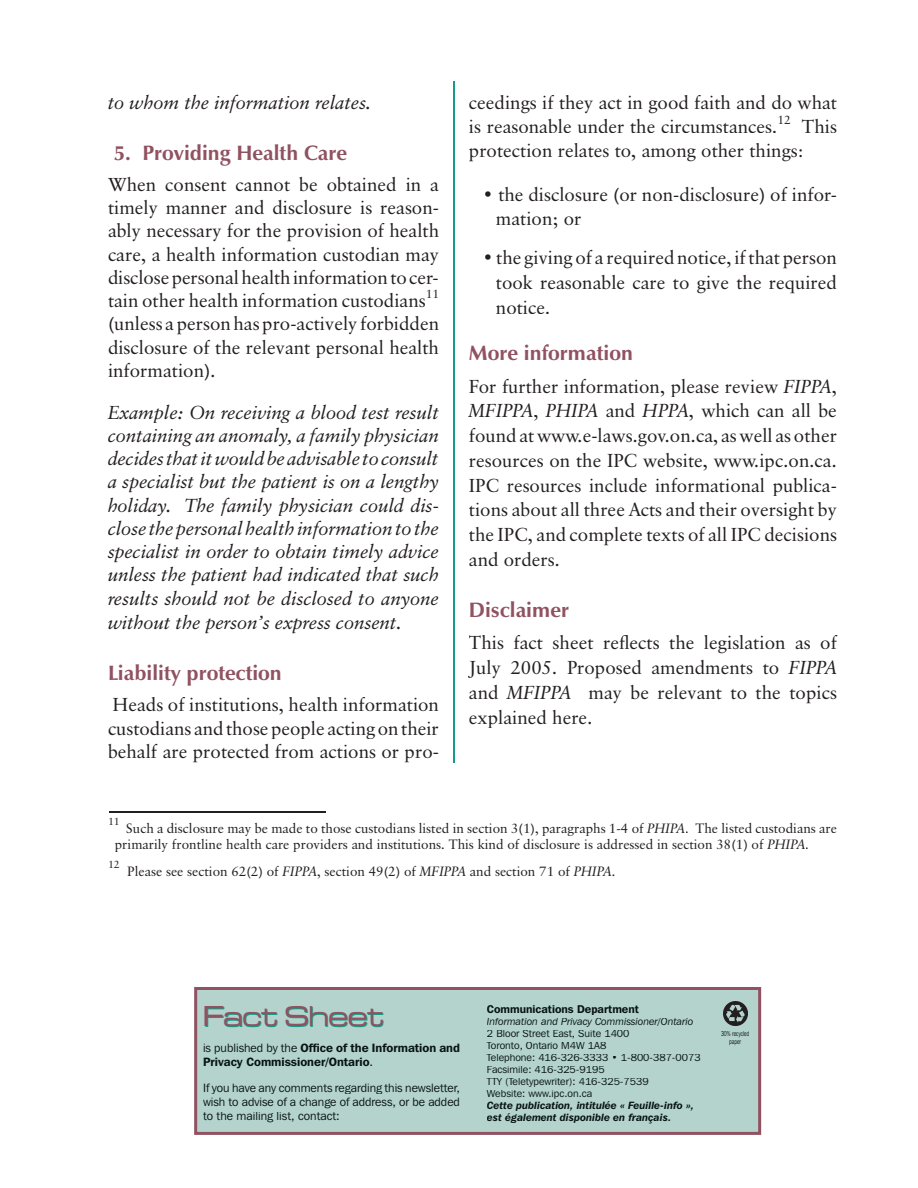
<style>
.page{position:relative;width:918px;height:1188px;background:#fff}
.page>*{position:absolute;margin:0;border:0;box-sizing:border-box;transform-origin:0 0}
.t1{font:30px "Microgramma D Medi Exte";color:#159c88}
.t2{font:700 21px "Zapf Humanist 601 BT";color:#905260}
.t3{font:18.75px/24.8px "Classical Garamond BT";color:#231f20;text-align:justify}
.t4{font:italic 18.75px/23.4px "Classical Garamond BT";color:#231f20;text-align:justify}
.t5{font:13.5px/16.2px "Classical Garamond BT";color:#231f20}
.t6{font:12px/14.4px "Franklin Gothic IT Cby BT";color:#071412;text-align:justify}
.t7{font:600 12px/14.4px "Franklin Gothic IT Cby BT";color:#071412}
.t8{font:12px "Classical Garamond BT";color:#231f20}
.t9{font:600 11.25px "Franklin Gothic IT Cby BT";color:#071412}
.t10{font:10.5px/12px "Franklin Gothic IT Cby BT";color:#071412}
.t11{font:italic 600 10.5px/12px "Franklin Gothic IT Cby BT";color:#071412}
.t12{font:italic 10.5px "Franklin Gothic IT Cby BT";color:#071412}
.t13{font:10.5px "Classical Garamond BT";color:#231f20}
.t14{font:7.05px/8.4px "Franklin Gothic IT Cby BT";color:#071412;text-align:center;scale:.7 1}
.s1{font-style:italic}
.s2{font-weight:400}
.s3{font-weight:600}
</style>
<div class="page">
<svg style="left:194px;top:987px;width:567px;height:148px;background:#b1c9c5"></svg>
<div style="left:204px;top:1044px;width:93px;height:10px;background:#b4d3cd"></div>
<div style="left:301px;top:1043px;width:159px;height:9px;background:#b4d3cd"></div>
<div style="left:204px;top:1058px;width:165px;height:11px;background:#b4d3cd"></div>
<div style="left:204px;top:1083px;width:256px;height:11px;background:#b4d3cd"></div>
<div style="left:203px;top:1097px;width:257px;height:11px;background:#b4d3cd"></div>
<div style="left:203px;top:1112px;width:136px;height:11px;background:#b4d3cd"></div>
<div style="left:721px;top:1031px;width:28px;height:6px;background:#b4d3cd"></div>
<div style="left:730px;top:1040px;width:11px;height:5px;background:#b4d3cd"></div>
<img style="left:723px;top:1002px;width:24px;height:24px">
<div style="left:487px;top:1006px;width:152px;height:9px;background:#b4d3cd"></div>
<div style="left:487px;top:1018px;width:206px;height:9px;background:#b4d3cd"></div>
<div style="left:487px;top:1030px;width:142px;height:9px;background:#b4d3cd"></div>
<div style="left:487px;top:1042px;width:119px;height:9px;background:#b4d3cd"></div>
<div style="left:487px;top:1054px;width:121px;height:9px;background:#b4d3cd"></div>
<div style="left:618px;top:1054px;width:82px;height:8px;background:#b4d3cd"></div>
<div style="left:488px;top:1066px;width:116px;height:8px;background:#b4d3cd"></div>
<div style="left:487px;top:1078px;width:161px;height:9px;background:#b4d3cd"></div>
<div style="left:487px;top:1090px;width:105px;height:9px;background:#b4d3cd"></div>
<div style="left:487px;top:1101px;width:207px;height:10px;background:#b4d3cd"></div>
<div style="left:487px;top:1113px;width:183px;height:11px;background:#b4d3cd"></div>
<hr style="left:453px;top:81px;width:2px;height:681px;background:#159c88">
<hr style="left:109px;top:811px;width:216px;height:2px;background:#231f20">
<p class="t4" style="left:108px;top:90px;width:265px">to whom the information relates.</p>
<p class="t2" style="left:114px;top:140px;width:235px">5. Providing Health Care</p>
<p class="t3" style="left:108px;top:172px;width:333px;line-height:23.2px">When consent cannot be obtained in a timely manner and disclosure is reason&shy;ably necessary for the provision of health care, a health information custodian may disclose personal health information to cer&shy;tain other health information custodians</p>
<p class="t8" style="left:426px;top:287px;width:15px">11</p>
<p class="t3" style="left:108px;top:312px;width:333px;line-height:23.2px">(unless a person has pro-actively forbidden disclosure of the relevant personal health information).</p>
<p class="t4" style="left:108px;top:400px;width:333px">Example: On receiving a blood test result containing an anomaly, a family physician decides that it would be advisable to consult a specialist but the patient is on a lengthy holiday. The family physician could dis&shy;close the personal health information to the specialist in order to obtain timely advice unless the patient had indicated that such results should not be disclosed to anyone without the person’s express consent.</p>
<p class="t2" style="left:108px;top:660px;width:175px">Liability protection</p>
<p class="t3" style="left:108px;top:693px;width:333px;line-height:23.2px">Heads of institutions, health information custodians and those people acting on their behalf are protected from actions or pro-</p>
<p class="t3" style="left:469px;top:91px;width:370px;line-height:23.2px">ceedings if they act in good faith and do what is reasonable under the circumstances.</p>
<p class="t8" style="left:777px;top:112px;width:15px">12</p>
<p class="t3" style="left:469px;top:113px;width:370px;text-indent:333px">This protection relates to, among other things:</p>
<p class="t3" style="left:496px;top:181px;width:343px;text-indent:-14px">• the disclosure (or non-disclosure) of infor&shy;mation; or</p>
<p class="t3" style="left:496px;top:245px;width:343px;text-indent:-14px">• the giving of a required notice, if that person took reasonable care to give the required notice.</p>
<p class="t2" style="left:469px;top:340px;width:166px">More information</p>
<p class="t3" style="left:469px;top:373px;width:370px">For further information, please review <span class="s1">FIPPA</span>, <span class="s1">MFIPPA</span>, <span class="s1">PHIPA</span> and <span class="s1">HPPA</span>, which can all be found at www.e-laws.gov.on.ca, as well as other resources on the IPC website, www.ipc.on.ca.<br>IPC resources include informational publica&shy;tions about all three Acts and their oversight by the IPC, and complete texts of all IPC decisions and orders.</p>
<p class="t2" style="left:469px;top:597px;width:102px">Disclaimer</p>
<p class="t3" style="left:469px;top:630px;width:370px">This fact sheet reflects the legislation as of July 2005. Proposed amendments to <span class="s1">FIPPA </span>and <span class="s1">MFIPPA</span> may be relevant to the topics explained here.</p>
<p class="t13" style="left:108px;top:815px;width:13px">11</p>
<p class="t5" style="left:115px;top:820px;width:724px;text-indent:11px">Such a disclosure may be made to those custodians listed in section 3(1), paragraphs 1-4 of <span class="s1">PHIPA</span>. The listed custodians are primarily frontline health care providers and institutions. This kind of disclosure is addressed in section 38(1) of <span class="s1">PHIPA</span>.</p>
<p class="t13" style="left:108px;top:858px;width:13px">12</p>
<p class="t5" style="left:127px;top:863px;width:490px">Please see section 62(2) of <span class="s1">FIPPA</span>, section 49(2) of <span class="s1">MFIPPA</span> and section 71 of <span class="s1">PHIPA</span>.</p>
<h1 class="t1" style="left:204px;top:998px;width:182px">Fact Sheet</h1>
<p class="t7" style="left:203px;top:1040px;width:258px"><span class="s2">is published by the</span> Office of the Information and<br>Privacy Commissioner/Ontario<span class="s2">.</span></p>
<p class="t6" style="left:203px;top:1080px;width:258px">If you have any comments regarding this news letter, wish to advise of a change of address, or be added to the mailing list, contact:</p>
<p class="t9" style="left:487px;top:1002px;width:153px">Communications Department</p>
<p class="t12" style="left:487px;top:1015px;width:208px">Information and Privacy Commissioner/Ontario</p>
<p class="t10" style="left:487px;top:1028px;width:215px">2 Bloor Street East, Suite 1400<br>Toronto, Ontario M4W 1A8<br>Telephone: 416-326-3333 <span class="s3">•</span> 1-800-387-0073<br>Facsimile: 416-325-9195<br>TTY (Teletypewriter): 416-325-7539<br>Website: www.ipc.on.ca</p>
<p class="t11" style="left:487px;top:1100px;width:209px">Cette publication, intitulée « Feuille-info », est également disponible en français.</p>
<p class="t14" style="left:721px;top:1029px;width:42px">30% recycled paper</p>
</div>
